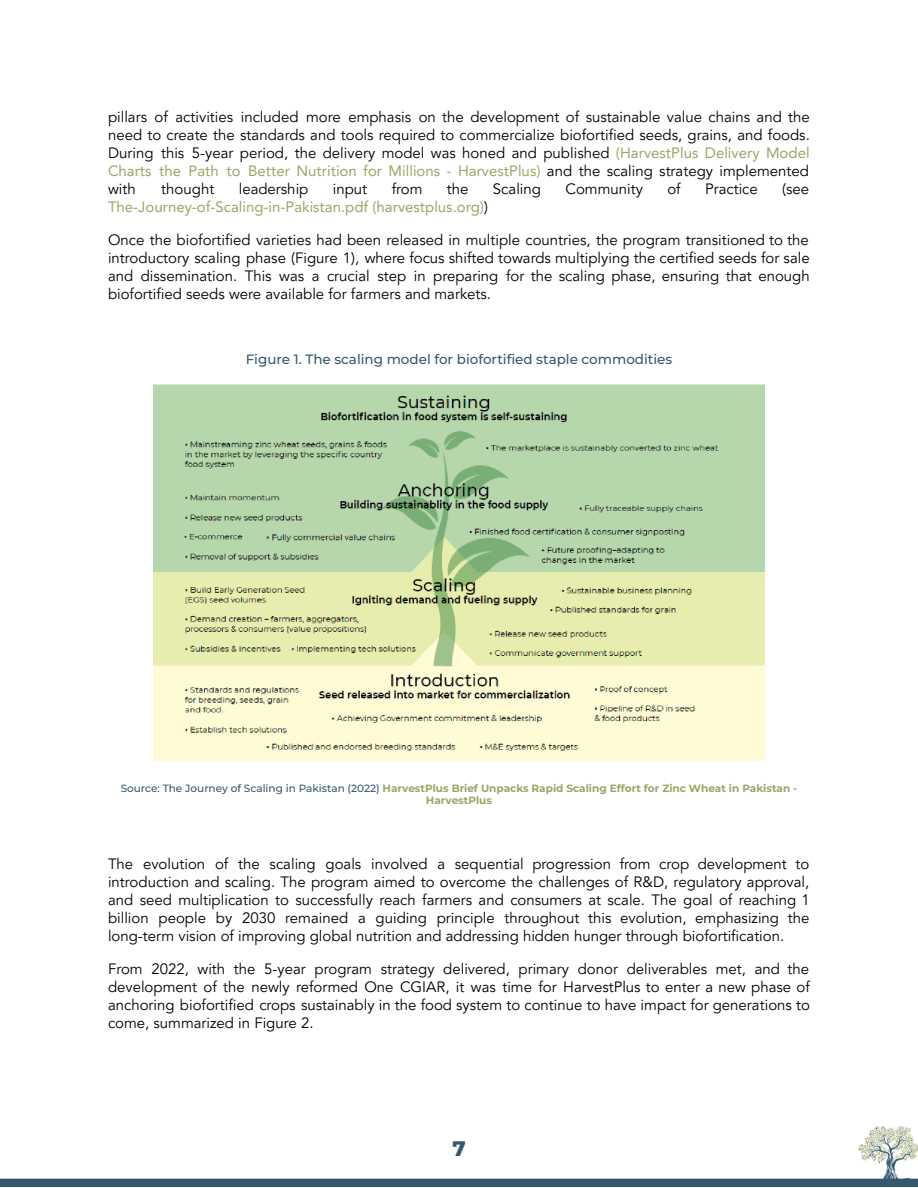
<style>
.page{position:relative;width:918px;height:1188px;background:#fff}
.page>*{position:absolute;margin:0;border:0;box-sizing:border-box;transform-origin:0 0}
.t1{font:800 21px "Montserrat";color:#34596f}
.t2{font:15px/18px "Avenir LT Pro";color:#000;text-align:justify}
.t3{font:15px "Avenir LT Pro";color:#98a767}
.t4{font:500 13.5px "Montserrat";color:#34596f}
.t5{font:700 10.5px/12.8px "Montserrat";color:#98a767;text-align:center}
.s1{color:#98a767}
.s2{color:#000}
.s3{font-weight:500;color:#34596f}
</style>
<div class="page">
<img style="left:0;top:1125px;width:918px;height:62px">
<img style="left:154px;top:385px;width:610px;height:376px">
<p class="t2" style="left:108px;top:109px;width:703px">pillars of activities included more emphasis on the development of sustainable value chains and the need to create the standards and tools required to commercialize biofortified seeds, grains, and foods.<br>During this 5-year period, the delivery model was honed and published <span class="s1">(HarvestPlus Delivery Model Charts the Path to Better Nutrition for Millions - HarvestPlus)</span> and the scaling strategy implemented with</p>
<p class="t2" style="left:161px;top:181px;width:55px">thought</p>
<p class="t2" style="left:239px;top:181px;width:71px">leadership</p>
<p class="t2" style="left:333px;top:181px;width:36px">input</p>
<p class="t2" style="left:392px;top:181px;width:32px">from</p>
<p class="t2" style="left:447px;top:181px;width:23px">the</p>
<p class="t2" style="left:493px;top:181px;width:50px">Scaling</p>
<p class="t2" style="left:565px;top:181px;width:79px">Community</p>
<p class="t2" style="left:667px;top:181px;width:15px">of</p>
<p class="t2" style="left:705px;top:181px;width:54px">Practice</p>
<p class="t2" style="left:782px;top:181px;width:28px">(see</p>
<p class="t3" style="left:108px;top:201px;width:382px">The-Journey-of-Scaling-in-Pakistan.pdf (harvestplus.org)<span class="s2">)</span></p>
<p class="t2" style="left:108px;top:232px;width:703px">Once the biofortified varieties had been released in multiple countries, the program transitioned to the introductory scaling phase (Figure 1), where focus shifted towards multiplying the certified seeds for sale and dissemination. This was a crucial step in preparing for the scaling phase, ensuring that enough biofortified seeds were available for farmers and markets.</p>
<p class="t4" style="left:246px;top:351px;width:428px">Figure 1. The scaling model for biofortified staple commodities</p>
<p class="t5" style="left:121px;top:781px;width:678px"><span class="s3">Source: The Journey of Scaling in Pakistan (2022)</span> HarvestPlus Brief Unpacks Rapid Scaling Effort for Zinc Wheat in Pakistan -<br>HarvestPlus</p>
<p class="t2" style="left:108px;top:856px;width:703px">The evolution of the scaling goals involved a sequential progression from crop development to introduction and scaling. The program aimed to overcome the challenges of R&amp;D, regulatory approval, and seed multiplication to successfully reach farmers and consumers at scale. The goal of reaching 1 billion people by 2030 remained a guiding principle throughout this evolution, emphasizing the long-term vision of improving global nutrition and addressing hidden hunger through biofortification.</p>
<p class="t2" style="left:108px;top:961px;width:703px">From 2022, with the 5-year program strategy delivered, primary donor deliverables met, and the development of the newly reformed One CGIAR, it was time for HarvestPlus to enter a new phase of anchoring biofortified crops sustainably in the food system to continue to have impact for generations to come, summarized in Figure 2.</p>
<h1 class="t1" style="left:452px;top:1135px;width:15px">7</h1>
</div>
